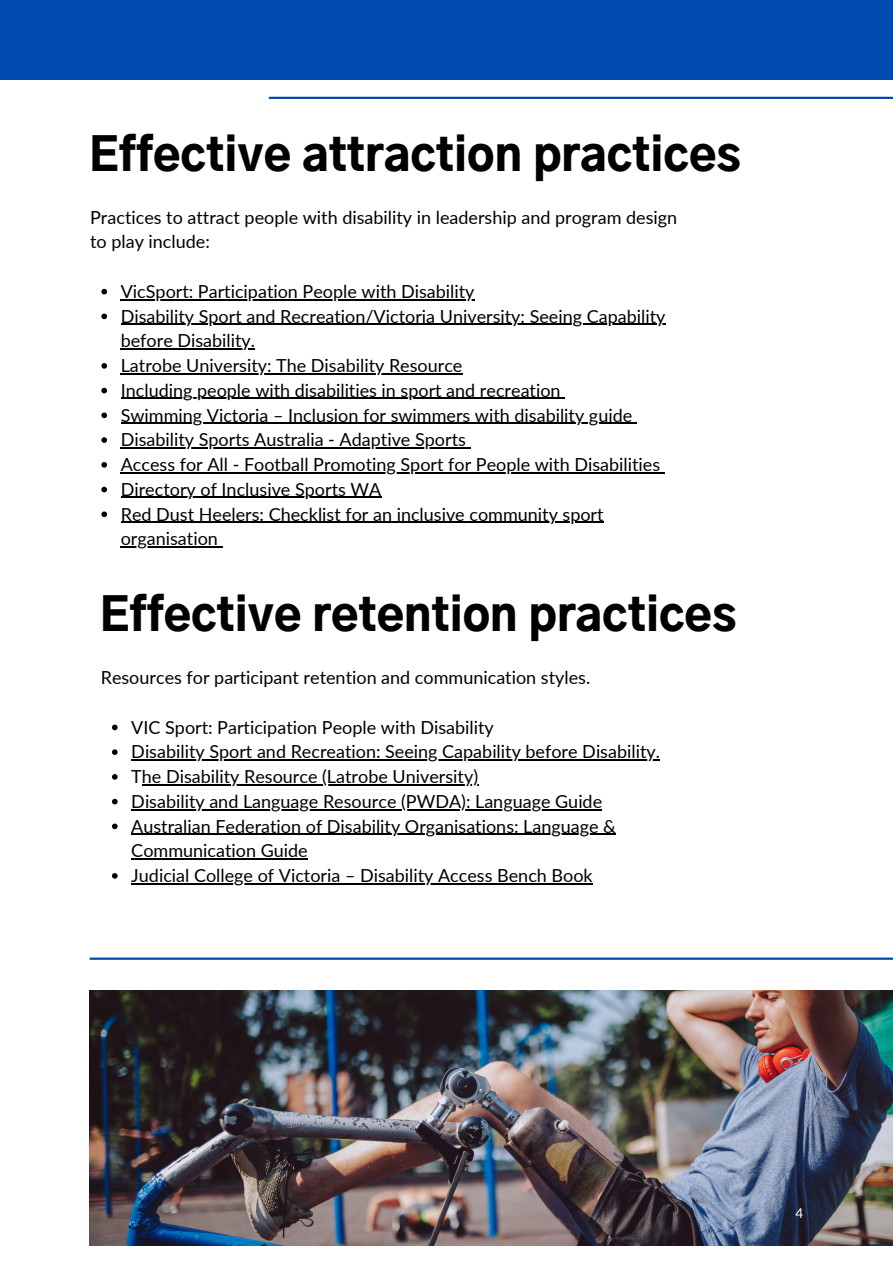
<style>
.page{position:relative;width:893px;height:1264px;background:#fff}
.page>*{position:absolute;margin:0;border:0;box-sizing:border-box;transform-origin:0 0}
.t1{font:900 45px "Gothic A1";color:#000}
.t2{font:18px/24.8px "Lato";color:#000}
.t3{font:13.5px "Lato";color:#fff}
</style>
<div class="page">
<hr style="left:269px;top:97px;width:623px;height:2px;background:#004aad">
<hr style="left:90px;top:957px;width:802px;height:2px;background:#004aad">
<img style="left:89px;top:990px;width:803px;height:255px">
<svg style="left:101px;top:289px;width:6px;height:5px"></svg>
<hr style="left:121px;top:299px;width:77px;height:1px;background:#000">
<hr style="left:198px;top:299px;width:276px;height:1px;background:#000">
<svg style="left:101px;top:313px;width:6px;height:6px"></svg>
<hr style="left:121px;top:324px;width:408px;height:1px;background:#000">
<hr style="left:529px;top:324px;width:136px;height:1px;background:#000">
<hr style="left:121px;top:348px;width:134px;height:1px;background:#000">
<svg style="left:101px;top:363px;width:6px;height:6px"></svg>
<hr style="left:121px;top:373px;width:155px;height:1px;background:#000">
<hr style="left:276px;top:373px;width:186px;height:1px;background:#000">
<svg style="left:101px;top:388px;width:6px;height:5px"></svg>
<hr style="left:121px;top:398px;width:439px;height:1px;background:#000">
<svg style="left:101px;top:412px;width:6px;height:6px"></svg>
<hr style="left:121px;top:422px;width:511px;height:2px;background:#000">
<svg style="left:101px;top:437px;width:6px;height:6px"></svg>
<hr style="left:121px;top:447px;width:345px;height:1px;background:#000">
<svg style="left:101px;top:462px;width:6px;height:5px"></svg>
<hr style="left:121px;top:472px;width:539px;height:1px;background:#000">
<svg style="left:101px;top:487px;width:6px;height:5px"></svg>
<hr style="left:121px;top:497px;width:260px;height:1px;background:#000">
<svg style="left:101px;top:511px;width:6px;height:6px"></svg>
<hr style="left:121px;top:521px;width:482px;height:1px;background:#000">
<hr style="left:121px;top:546px;width:97px;height:1px;background:#000">
<svg style="left:112px;top:724px;width:6px;height:6px"></svg>
<svg style="left:112px;top:749px;width:6px;height:6px"></svg>
<hr style="left:131px;top:759px;width:529px;height:1px;background:#000">
<svg style="left:112px;top:774px;width:6px;height:5px"></svg>
<hr style="left:142px;top:784px;width:336px;height:1px;background:#000">
<svg style="left:112px;top:798px;width:6px;height:6px"></svg>
<hr style="left:131px;top:809px;width:471px;height:1px;background:#000">
<svg style="left:112px;top:823px;width:6px;height:6px"></svg>
<hr style="left:131px;top:833px;width:485px;height:1px;background:#000">
<hr style="left:131px;top:858px;width:177px;height:1px;background:#000">
<svg style="left:112px;top:873px;width:6px;height:5px"></svg>
<hr style="left:131px;top:883px;width:461px;height:1px;background:#000">
<div style="left:0;top:0;width:892px;height:80px;background:#004aad"></div>
<p class="t1" style="left:89px;top:135px;width:653px">Effective attraction practices</p>
<p class="t2" style="left:90px;top:204px;width:588px">Practices to attract people with disability in leadership and program design to play include:</p>
<p class="t2" style="left:121px;top:278px;width:355px">VicSport: Participation People with Disability</p>
<p class="t2" style="left:121px;top:303px;width:546px">Disability Sport and Recreation/Victoria University: Seeing Capability before Disability.</p>
<p class="t2" style="left:121px;top:353px;width:343px">Latrobe University: The Disability Resource</p>
<p class="t2" style="left:121px;top:377px;width:441px">Including people with disabilities in sport and recreation</p>
<p class="t2" style="left:121px;top:402px;width:513px">Swimming Victoria – Inclusion for swimmers with disability guide</p>
<p class="t2" style="left:121px;top:427px;width:346px">Disability Sports Australia - Adaptive Sports</p>
<p class="t2" style="left:121px;top:451px;width:541px">Access for All - Football Promoting Sport for People with Disabilities</p>
<p class="t2" style="left:121px;top:476px;width:262px">Directory of Inclusive Sports WA</p>
<p class="t2" style="left:121px;top:501px;width:484px">Red Dust Heelers: Checklist for an inclusive community sport organisation</p>
<p class="t1" style="left:100px;top:595px;width:638px">Effective retention practices</p>
<p class="t2" style="left:101px;top:664px;width:491px">Resources for participant retention and communication styles.</p>
<p class="t2" style="left:131px;top:714px;width:364px">VIC Sport: Participation People with Disability</p>
<p class="t2" style="left:131px;top:739px;width:530px">Disability Sport and Recreation: Seeing Capability before Disability.</p>
<p class="t2" style="left:131px;top:763px;width:348px">The Disability Resource (Latrobe University)</p>
<p class="t2" style="left:131px;top:788px;width:472px">Disability and Language Resource (PWDA): Language Guide</p>
<p class="t2" style="left:131px;top:813px;width:486px">Australian Federation of Disability Organisations: Language &amp;<br>Communication Guide</p>
<p class="t2" style="left:131px;top:862px;width:463px">Judicial College of Victoria – Disability Access Bench Book</p>
<p class="t3" style="left:795px;top:1204px;width:9px">4</p>
</div>
